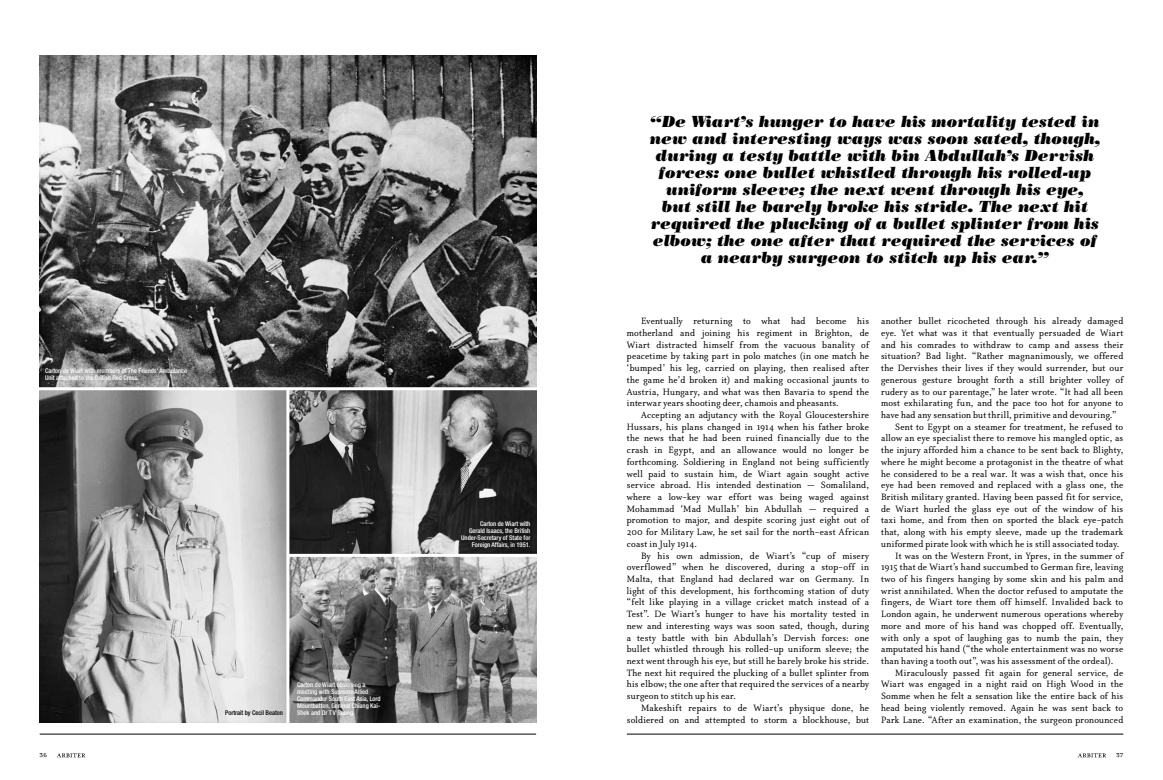
<style>
.page{position:relative;width:1163px;height:780px;background:#fff}
.page>*{position:absolute;margin:0;border:0;box-sizing:border-box;transform-origin:0 0}
.t1{font:italic 16px/17px "Bodoni Std Poster";color:#000;text-align:center}
.t2{font:10.5px/11.7px "Atma Serif";letter-spacing:.02em;color:#000;text-align:justify}
.t3{font:9px "Mrs Eaves Small Caps";color:#000}
.t4{font:500 condensed 6.5px/7px "Helvetica Neue LT Std";letter-spacing:-.005em;color:#fff}
.t5{font:500 condensed 6.5px "Helvetica Neue LT Std";letter-spacing:-.005em;color:#000}
</style>
<div class="page">
<hr style="left:626px;top:733px;width:497px;height:1px;background:#000">
<hr style="left:40px;top:733px;width:496px;height:1px;background:#000">
<svg style="left:1078px;top:753px;width:28px;height:4px"></svg>
<svg style="left:57px;top:753px;width:28px;height:4px"></svg>
<img style="left:40px;top:55px;width:496px;height:332px">
<img style="left:40px;top:390px;width:496px;height:332px">
<hr style="left:286px;top:389px;width:3px;height:335px;background:#fff">
<hr style="left:288px;top:554px;width:252px;height:3px;background:#fff">
<p class="t4" style="left:45px;top:367px;width:144px">Carton de Wiart with members of The Friends’ Ambulance<br>Unit attached to the British Red Cross.</p>
<p class="t4" style="left:297px;top:680px;width:85px">Carton de Wiart observing a meeting with Supreme Allied<br>Commander South East Asia, Lord<br>Mountbatten, General Chiang Kai-</p>
<p class="t5" style="left:225px;top:709px;width:59px">Portrait by Cecil Beaton</p>
<p class="t4" style="left:297px;top:708px;width:59px">Shek and Dr T V Soong.</p>
<p class="t4" style="left:461px;top:520px;width:71px;text-align:right">Carton de Wiart with<br>Gerald Isaacs, the British<br>Under-Secretary of State for<br>Foreign Affairs, in 1951.</p>
<p class="t1" style="left:649px;top:113px;width:452px">“De Wiart’s hunger to have his mortality tested in new and interesting ways was soon sated, though, during a testy battle with bin Abdullah’s Dervish forces: one bullet whistled through his rolled-up uniform sleeve; the next went through his eye, but still he barely broke his stride. The next hit required the plucking of a bullet splinter from his elbow; the one after that required the services of a nearby surgeon to stitch up his ear.”</p>
<p class="t2" style="left:626px;top:315px;width:244px;text-indent:14px">Eventually returning to what had become his motherland and joining his regiment in Brighton, de Wiart distracted himself from the vacuous banality of peacetime by taking part in polo matches (in one match he ‘bumped’ his leg, carried on playing, then realised after the game he’d broken it) and making occasional jaunts to Austria, Hungary, and what was then Bavaria to spend the interwar years shooting deer, chamois and pheasants.</p>
<p class="t2" style="left:626px;top:409px;width:244px;text-indent:14px">Accepting an adjutancy with the Royal Gloucestershire Hussars, his plans changed in 1914 when his father broke the news that he had been ruined financially due to the crash in Egypt, and an allowance would no longer be forthcoming. Soldiering in England not being sufficiently well paid to sustain him, de Wiart again sought active service abroad. His intended destination — Somaliland, where a low-key war effort was being waged against Mohammad ‘Mad Mullah’ bin Abdullah — required a promotion to major, and despite scoring just eight out of 200 for Military Law, he set sail for the north-east African coast in July 1914.</p>
<p class="t2" style="left:626px;top:549px;width:244px;text-indent:14px">By his own admission, de Wiart’s “cup of misery overflowed” when he discovered, during a stop-off in Malta, that England had declared war on Germany. In light of this development, his forthcoming station of duty “felt like playing in a village cricket match instead of a Test”. De Wiart’s hunger to have his mortality tested in new and interesting ways was soon sated, though, during a testy battle with bin Abdullah’s Dervish forces: one bullet whistled through his rolled-up uniform sleeve; the next went through his eye, but still he barely broke his stride.<br>The next hit required the plucking of a bullet splinter from his elbow; the one after that required the services of a nearby surgeon to stitch up his ear.</p>
<p class="t2" style="left:626px;top:702px;width:244px;text-align:right">Makeshift repairs to de Wiart’s physique done, he soldiered on and attempted to storm a blockhouse, but</p>
<p class="t2" style="left:880px;top:315px;width:244px">another bullet ricocheted through his already damaged</p>
<p class="t2" style="left:880px;top:327px;width:244px">eye. Yet what was it that eventually persuaded de Wiart</p>
<p class="t2" style="left:880px;top:339px;width:244px">and his comrades to withdraw to camp and assess their</p>
<p class="t2" style="left:880px;top:350px;width:244px">situation? Bad light. “Rather magnanimously, we offered</p>
<p class="t2" style="left:880px;top:362px;width:243px">the Dervishes their lives if they would surrender, but our</p>
<p class="t2" style="left:880px;top:374px;width:244px">generous gesture brought forth a still brighter volley of</p>
<p class="t2" style="left:880px;top:386px;width:244px">rudery as to our parentage,” he later wrote. “It had all been</p>
<p class="t2" style="left:880px;top:397px;width:244px">most exhilarating fun, and the pace too hot for anyone to</p>
<p class="t2" style="left:880px;top:409px;width:237px">have had any sensation but thrill, primitive and devouring.”</p>
<p class="t2" style="left:895px;top:421px;width:229px">Sent to Egypt on a steamer for treatment, he refused to</p>
<p class="t2" style="left:880px;top:432px;width:244px">allow an eye specialist there to remove his mangled optic, as</p>
<p class="t2" style="left:880px;top:444px;width:244px">the injury afforded him a chance to be sent back to Blighty,</p>
<p class="t2" style="left:880px;top:456px;width:244px">where he might become a protagonist in the theatre of what</p>
<p class="t2" style="left:880px;top:467px;width:244px">he considered to be a real war. It was a wish that, once his</p>
<p class="t2" style="left:880px;top:479px;width:244px">eye had been removed and replaced with a glass one, the</p>
<p class="t2" style="left:880px;top:491px;width:244px">British military granted. Having been passed fit for service,</p>
<p class="t2" style="left:880px;top:503px;width:244px">de Wiart hurled the glass eye out of the window of his</p>
<p class="t2" style="left:880px;top:514px;width:244px">taxi home, and from then on sported the black eye-patch</p>
<p class="t2" style="left:880px;top:526px;width:244px">that, along with his empty sleeve, made up the trademark</p>
<p class="t2" style="left:880px;top:538px;width:240px">uniformed pirate look with which he is still associated today.</p>
<p class="t2" style="left:895px;top:549px;width:229px">It was on the Western Front, in Ypres, in the summer of</p>
<p class="t2" style="left:880px;top:561px;width:244px">1915 that de Wiart’s hand succumbed to German fire, leaving</p>
<p class="t2" style="left:880px;top:573px;width:244px">two of his fingers hanging by some skin and his palm and</p>
<p class="t2" style="left:880px;top:585px;width:244px">wrist annihilated. When the doctor refused to amputate the</p>
<p class="t2" style="left:880px;top:596px;width:244px">fingers, de Wiart tore them off himself. Invalided back to</p>
<p class="t2" style="left:880px;top:608px;width:244px">London again, he underwent numerous operations whereby</p>
<p class="t2" style="left:880px;top:620px;width:244px">more and more of his hand was chopped off. Eventually,</p>
<p class="t2" style="left:880px;top:631px;width:244px">with only a spot of laughing gas to numb the pain, they</p>
<p class="t2" style="left:880px;top:643px;width:244px">amputated his hand (“the whole entertainment was no worse</p>
<p class="t2" style="left:880px;top:655px;width:234px">than having a tooth out”, was his assessment of the ordeal).</p>
<p class="t2" style="left:895px;top:666px;width:229px">Miraculously passed fit again for general service, de</p>
<p class="t2" style="left:880px;top:678px;width:244px">Wiart was engaged in a night raid on High Wood in the</p>
<p class="t2" style="left:880px;top:690px;width:244px">Somme when he felt a sensation like the entire back of his</p>
<p class="t2" style="left:880px;top:702px;width:244px">head being violently removed. Again he was sent back to</p>
<p class="t2" style="left:880px;top:713px;width:244px">Park Lane. “After an examination, the surgeon pronounced</p>
<p class="t3" style="left:39px;top:749px;width:9px">36</p>
<p class="t3" style="left:1115px;top:749px;width:9px">37</p>
</div>
